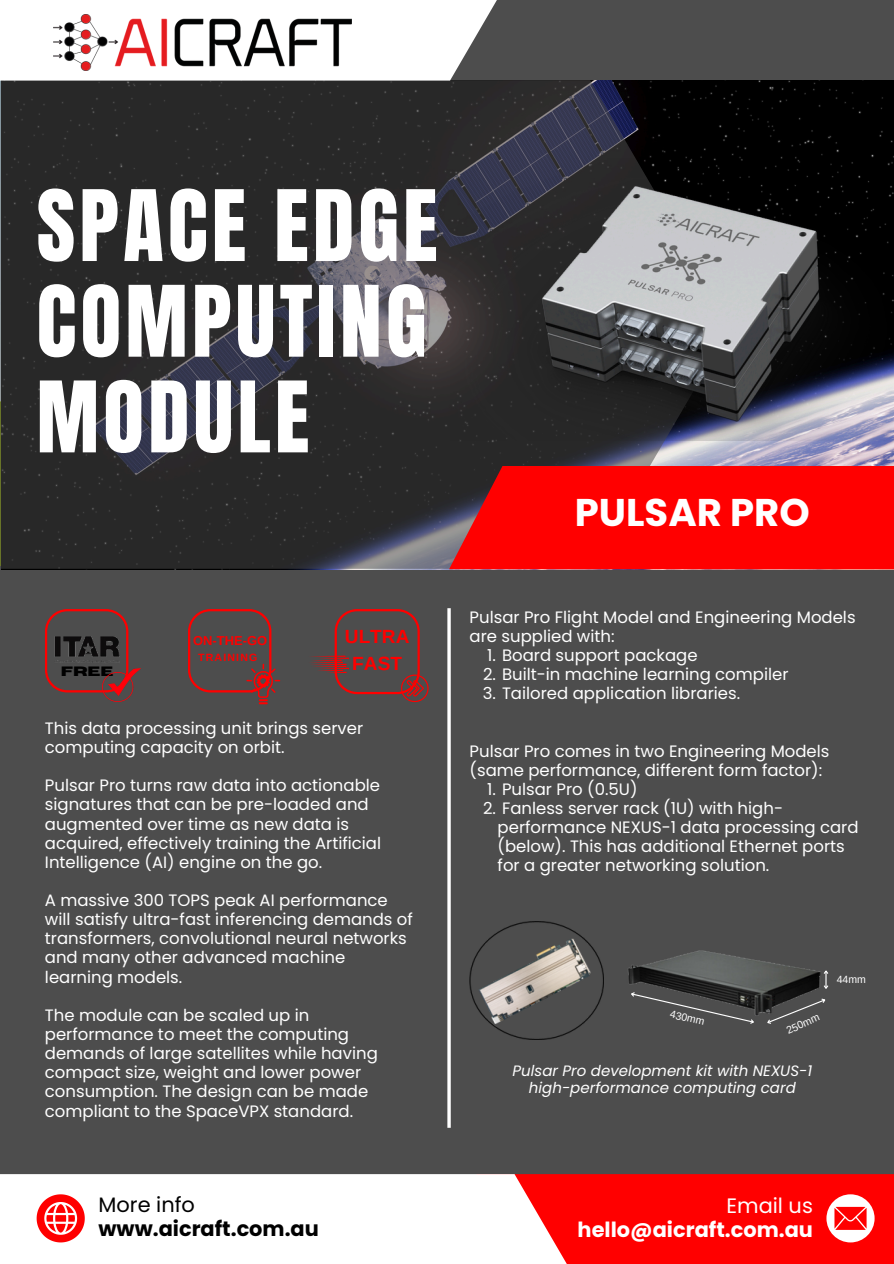
<style>
.page{position:relative;width:894px;height:1264px;background:#fff}
.page>*{position:absolute;margin:0;border:0;box-sizing:border-box;transform-origin:0 0}
.t1{font:83.7px/95.7px "Anton";letter-spacing:.05em;color:#fff}
.t2{font:700 38.55px "Poppins";color:#fff}
.t3{font:700 20.85px "Poppins";color:#fff}
.t4{font:700 20.85px "Poppins";color:#000}
.t5{font:20.85px "Poppins";color:#000}
.t6{font:20.85px "Poppins";color:#fff}
.t7{font:700 19.05px "Arimo";color:#f00}
.t8{font:16.5px/19.2px "Poppins";color:#fff}
.t9{font:italic 15px/16.8px "Poppins";color:#fff;text-align:center}
.t10{font:700 13.5px "Horizon";color:#000}
.t11{font:700 12.9px "Arimo";color:#f00}
.t12{font:10.5px "Arimo";color:#fff}
.t13{font:700 10.5px "Arimo";letter-spacing:.11em;color:#f00}
</style>
<div class="page">
<div style="left:0;top:0;width:893px;height:1263px;background:#4d4d4d"></div>
<img style="left:732px;top:81px;width:161px;height:385px">
<svg style="left:0;top:80px;width:732px;height:489px;background:#2f2f32"></svg>
<div style="left:395px;top:1174px;width:498px;height:89px;background:#f00"></div>
<div style="left:449px;top:466px;width:444px;height:103px;background:#f00"></div>
<div style="left:0;top:1174px;width:596px;height:89px;background:#fff"></div>
<svg style="left:0;top:0;width:532px;height:81px;fill:#fff"></svg>
<hr style="left:447px;top:608px;width:3px;height:519px;background:#fff">
<img style="left:53px;top:14px;width:298px;height:57px">
<img style="left:470px;top:921px;width:133px;height:118px">
<img style="left:628px;top:950px;width:193px;height:65px">
<svg style="left:629px;top:990px;width:126px;height:34px"></svg>
<svg style="left:764px;top:996px;width:62px;height:28px"></svg>
<svg style="left:823px;top:970px;width:6px;height:19px"></svg>
<svg style="left:188px;top:609px;width:92px;height:95px"></svg>
<svg style="left:310px;top:609px;width:118px;height:93px"></svg>
<svg style="left:45px;top:609px;width:83px;height:83px"></svg>
<img style="left:102px;top:668px;width:39px;height:33px">
<img style="left:52px;top:633px;width:70px;height:32px">
<img style="left:450px;top:159px;width:443px;height:281px">
<svg style="left:37px;top:1194px;width:48px;height:48px"></svg>
<svg style="left:826px;top:1194px;width:48px;height:48px"></svg>
<h6 class="t1" style="left:37px;top:179px;width:402px">SPACE EDGE<br>COMPUTING<br>MODULE</h6>
<p class="t10" style="left:61px;top:664px;width:54px">FREE</p>
<p class="t11" style="left:193px;top:633px;width:75px">ON-THE-GO</p>
<p class="t13" style="left:198px;top:651px;width:61px">TRAINING</p>
<p class="t7" style="left:345px;top:626px;width:66px">ULTRA</p>
<p class="t7" style="left:352px;top:652px;width:51px">FAST</p>
<h6 class="t8" style="left:45px;top:718px;width:320px">This data processing unit brings server computing capacity on orbit.</h6>
<h6 class="t8" style="left:45px;top:775px;width:337px">Pulsar Pro turns raw data into actionable signatures that can be pre-loaded and augmented over time as new data is acquired, effectively training the Artificial Intelligence (AI) engine on the go.</h6>
<h6 class="t8" style="left:45px;top:890px;width:369px">A massive 300 TOPS peak AI performance will satisfy ultra-fast inferencing demands of transformers, convolutional neural networks and many other advanced machine learning models.</h6>
<h6 class="t8" style="left:45px;top:1005px;width:334px">The module can be scaled up in performance to meet the computing demands of large satellites while having compact size, weight and lower power consumption. The design can be made compliant to the SpaceVPX standard.</h6>
<p class="t5" style="left:98px;top:1189px;width:98px">More info</p>
<p class="t4" style="left:98px;top:1213px;width:222px">www.aicraft.com.au</p>
<p class="t2" style="left:574px;top:486px;width:236px">PULSAR PRO</p>
<p class="t8" style="left:469px;top:607px;width:387px">Pulsar Pro Flight Model and Engineering Models are supplied with:</p>
<p class="t8" style="left:487px;top:645px;width:212px">1. Board support package</p>
<h6 class="t8" style="left:483px;top:664px;width:307px">2. Built-in machine learning compiler</h6>
<p class="t8" style="left:482px;top:683px;width:259px">3. Tailored application libraries.</p>
<p class="t8" style="left:469px;top:741px;width:361px">Pulsar Pro comes in two Engineering Models (same performance, different form factor):</p>
<p class="t8" style="left:487px;top:779px;width:152px">1. Pulsar Pro (0.5U)</p>
<p class="t8" style="left:497px;top:798px;width:362px;text-indent:-15px">2. Fanless server rack (1U) with high&shy;performance NEXUS-1 data processing card (below). This has additional Ethernet ports for a greater networking solution.</p>
<h2 class="t12" style="left:671px;top:1007px;width:37px;rotate:13deg">430mm</h2>
<p class="t12" style="left:784px;top:1025px;width:37px;rotate:-24deg">250mm</p>
<p class="t9" style="left:512px;top:1062px;width:301px">Pulsar Pro development kit with NEXUS-1 high-performance computing card</p>
<p class="t12" style="left:836px;top:973px;width:31px">44mm</p>
<p class="t6" style="left:726px;top:1190px;width:88px">Email us</p>
<h6 class="t3" style="left:577px;top:1214px;width:237px">hello@aicraft.com.au</h6>
</div>
